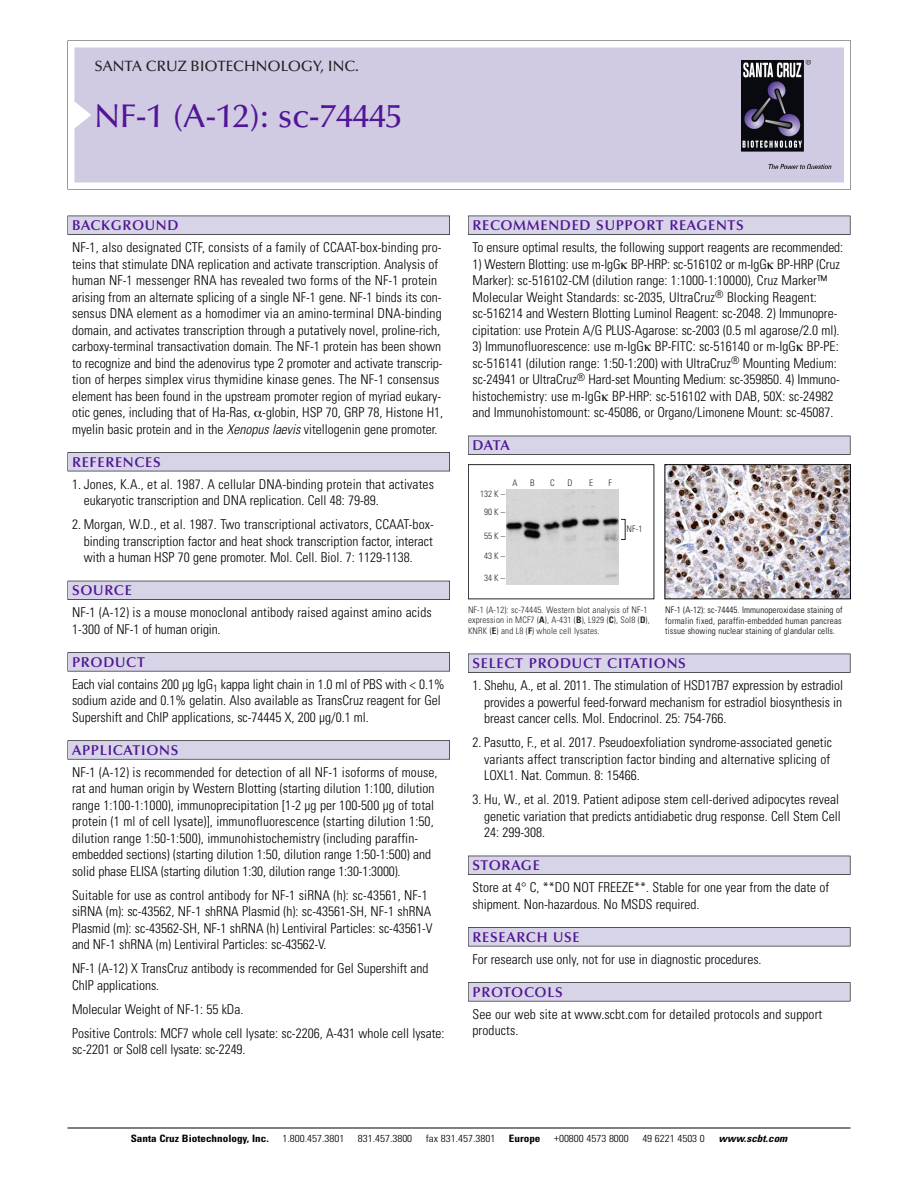
<style>
.page{position:relative;width:918px;height:1188px;background:#fff}
.page>*{position:absolute;margin:0;border:0;box-sizing:border-box;transform-origin:0 0}
.t1{font:500 33px "Optima";color:#511695}
.t2{font:500 15px "Optima";color:#231f20}
.t3{font:600 14.25px "Optima";letter-spacing:.05em;color:#511695}
.t4{font:300 condensed 13.5px/16.5px "Univers";color:#000}
.t5{font:300 condensed 10.2px "Univers";color:#000;scale:1.1 1}
.t6{font:700 condensed 10.2px "Univers";color:#000;scale:1.1 1}
.t7{font:italic 700 condensed 10.2px "Univers";color:#000;scale:1.1 1}
.t8{font:300 condensed 9px/10.5px "Univers";letter-spacing:.015em;color:#272627}
.t9{font:300 condensed 9px/10.5px "Univers";letter-spacing:.015em;color:#000;text-align:justify}
.s1{font-style:italic}
.s2{font-weight:700}
</style>
<div class="page">
<svg style="left:74px;top:41px;width:777px;height:148px"></svg>
<div style="left:74px;top:47px;width:770px;height:135px;background:#d1cae3"></div>
<img style="left:741px;top:60px;width:90px;height:108px">
<div style="left:68px;top:216px;width:382px;height:19px;background:#535256"></div>
<div style="left:68px;top:216px;width:381px;height:18px;background:#d7d4e8"></div>
<div style="left:68px;top:452px;width:382px;height:19px;background:#515155"></div>
<div style="left:68px;top:453px;width:381px;height:18px;background:#d7d4e8"></div>
<div style="left:68px;top:581px;width:382px;height:19px;background:#515057"></div>
<div style="left:68px;top:581px;width:381px;height:18px;background:#d7d4e8"></div>
<div style="left:68px;top:652px;width:382px;height:19px;background:#575659"></div>
<div style="left:68px;top:653px;width:381px;height:18px;background:#d7d4e8"></div>
<svg style="left:68px;top:740px;width:382px;height:20px"></svg>
<div style="left:68px;top:741px;width:381px;height:18px;background:#d7d4e8"></div>
<div style="left:468px;top:216px;width:382px;height:19px;background:#535256"></div>
<div style="left:468px;top:216px;width:382px;height:18px;background:#d7d4e8"></div>
<div style="left:468px;top:436px;width:382px;height:19px;background:#525156"></div>
<div style="left:468px;top:436px;width:382px;height:18px;background:#d7d4e8"></div>
<div style="left:468px;top:654px;width:382px;height:19px;background:#535256"></div>
<div style="left:468px;top:654px;width:382px;height:18px;background:#d7d4e8"></div>
<div style="left:468px;top:856px;width:382px;height:19px;background:#525156"></div>
<div style="left:468px;top:856px;width:382px;height:18px;background:#d7d4e8"></div>
<div style="left:468px;top:927px;width:382px;height:19px;background:#545357"></div>
<div style="left:468px;top:928px;width:382px;height:18px;background:#d7d4e8"></div>
<div style="left:468px;top:982px;width:382px;height:19px;background:#575659"></div>
<div style="left:468px;top:983px;width:382px;height:18px;background:#d7d4e8"></div>
<hr style="left:68px;top:1128px;width:782px;height:1px;background:#000">
<img style="left:666px;top:466px;width:183px;height:131px">
<div style="left:664px;top:464px;width:187px;height:135px;border:1px solid #000"></div>
<div style="left:468px;top:464px;width:186px;height:135px;border:1px solid #272627"></div>
<img style="left:506px;top:489px;width:113px;height:95px">
<p class="t2" style="left:94px;top:60px;width:266px">SANTA CRUZ BIOTECHNOLOGY, INC.</p>
<p class="t1" style="left:94px;top:102px;width:309px">NF-1 (A-12): sc-74445</p>
<p class="t3" style="left:72px;top:219px;width:108px">BACKGROUND</p>
<p class="t4" style="left:72px;top:240px;width:373px">NF-1, also designated CTF, consists of a family of CCAAT-box-binding pro&shy;teins that stimulate DNA replication and activate transcription. Analysis of human NF-1 messenger RNA has revealed two forms of the NF-1 protein arising from an alternate splicing of a single NF-1 gene. NF-1 binds its con&shy;sensus DNA element as a homodimer via an amino-terminal DNA-binding domain, and activates transcription through a putatively novel, proline-rich, carboxy-terminal transactivation domain. The NF-1 protein has been shown to recognize and bind the adenovirus type 2 promoter and activate transcrip&shy;tion of herpes simplex virus thymidine kinase genes. The NF-1 consensus element has been found in the upstream promoter region of myriad eukary&shy;otic genes, including that of Ha-Ras, -globin, HSP 70, GRP 78, Histone H1, myelin basic protein and in the <span class="s1">Xenopus laevis</span>vitellogenin gene promoter.</p>
<p class="t3" style="left:72px;top:456px;width:90px">REFERENCES</p>
<p class="t4" style="left:84px;top:477px;width:352px;text-indent:-12px">1. Jones, K.A., et al. 1987. A cellular DNA-binding protein that activates eukaryotic transcription and DNA replication. Cell 48: 79-89.</p>
<p class="t4" style="left:84px;top:517px;width:352px;text-align:justify;text-indent:-12px">2. Morgan, W.D., et al. 1987. Two transcriptional activators, CCAAT-box&shy;binding transcription factor and heat shock transcription factor, interact with a human HSP 70 gene promoter. Mol. Cell. Biol. 7: 1129-1138.</p>
<p class="t3" style="left:72px;top:584px;width:61px">SOURCE</p>
<p class="t4" style="left:72px;top:606px;width:361px">NF-1 (A-12) is a mouse monoclonal antibody raised against amino acids<br>1-300 of NF-1 of human origin.</p>
<p class="t3" style="left:72px;top:656px;width:74px">PRODUCT</p>
<p class="t4" style="left:72px;top:677px;width:374px">Each vial contains 200 µg IgG<sub>1</sub> kappa light chain in 1.0 ml of PBS with &lt; 0.1% sodium azide and 0.1% gelatin. Also available as TransCruz reagent for Gel<br>Supershift and ChIP applications, sc-74445 X, 200 µg/0.1 ml.</p>
<p class="t3" style="left:72px;top:744px;width:108px">APPLICATIONS</p>
<p class="t4" style="left:72px;top:765px;width:367px">NF-1 (A-12) is recommended for detection of all NF-1 isoforms of mouse, rat and human origin by Western Blotting (starting dilution 1:100, dilution range 1:100-1:1000), immunoprecipitation [1-2 µg per 100-500 µg of total protein (1 ml of cell lysate)], immunofluorescence (starting dilution 1:50, dilution range 1:50-1:500), immunohistochemistry (including paraffin&shy;embedded sections) (starting dilution 1:50, dilution range 1:50-1:500) and solid phase ELISA (starting dilution 1:30, dilution range 1:30-1:3000).</p>
<p class="t4" style="left:72px;top:888px;width:362px">Suitable for use as control antibody for NF-1 siRNA (h): sc-43561, NF-1 siRNA (m): sc-43562, NF-1 shRNA Plasmid (h): sc-43561-SH, NF-1 shRNA Plasmid (m): sc-43562-SH, NF-1 shRNA (h) Lentiviral Particles: sc-43561-V and NF-1 shRNA (m) Lentiviral Particles: sc-43562-V.</p>
<p class="t4" style="left:72px;top:962px;width:358px">NF-1 (A-12) X TransCruz antibody is recommended for Gel Supershift and<br>ChIP applications.</p>
<p class="t4" style="left:72px;top:1002px;width:173px">Molecular Weight of NF-1: 55 kDa.</p>
<p class="t4" style="left:72px;top:1026px;width:374px">Positive Controls: MCF7 whole cell lysate: sc-2206, A-431 whole cell lysate: sc-2201 or Sol8 cell lysate: sc-2249.</p>
<p class="t3" style="left:473px;top:219px;width:273px">RECOMMENDED SUPPORT REAGENTS</p>
<p class="t4" style="left:473px;top:240px;width:372px">To ensure optimal results, the following support reagents are recommended:</p>
<p class="t4" style="left:473px;top:257px;width:369px">1) Western Blotting: use m-IgG BP-HRP: sc-516102 or m-IgG BP-HRP (Cruz Marker): sc-516102-CM (dilution range: 1:1000-1:10000), Cruz Marker™ Molecular Weight Standards: sc-2035, UltraCruz<sup>®</sup> Blocking Reagent: sc-516214 and Western Blotting Luminol Reagent: sc-2048. 2) Immunopre&shy;cipitation: use Protein A/G PLUS-Agarose: sc-2003 (0.5 ml agarose/2.0 ml).</p>
<p class="t4" style="left:473px;top:339px;width:369px">3) Immunofluorescence: use m-IgG BP-FITC: sc-516140 or m-IgG BP-PE: sc-516141 (dilution range: 1:50-1:200) with UltraCruz<sup>®</sup> Mounting Medium: sc-24941 or UltraCruz<sup>®</sup> Hard-set Mounting Medium: sc-359850. 4) Immuno&shy;histochemistry: use m-IgG BP-HRP: sc-516102 with DAB, 50X: sc-24982 and Immunohistomount: sc-45086, or Organo/Limonene Mount: sc-45087.</p>
<p class="t3" style="left:473px;top:439px;width:39px">DATA</p>
<p class="t8" style="left:513px;top:478px;width:7px">A</p>
<p class="t8" style="left:530px;top:478px;width:6px">B</p>
<p class="t8" style="left:550px;top:478px;width:6px">C</p>
<p class="t8" style="left:568px;top:478px;width:7px">D</p>
<p class="t8" style="left:589px;top:478px;width:5px">E</p>
<p class="t8" style="left:608px;top:478px;width:5px">F</p>
<p class="t8" style="left:480px;top:486px;width:26px;line-height:18px;text-align:center">132 K –<br>90K–</p>
<p class="t8" style="left:484px;top:527px;width:22px;line-height:19.6px">55K–<br>43K–</p>
<p class="t8" style="left:484px;top:574px;width:22px">34K–</p>
<p class="t8" style="left:626px;top:524px;width:17px">NF-1</p>
<p class="t8" style="left:468px;top:605px;width:183px">NF-1 (A-12): sc-74445. Western blot analysis of NF-1 expression in MCF7 (<span class="s2">A</span>), A-431 (<span class="s2">B</span>), L929 (<span class="s2">C</span>), Sol8 (<span class="s2">D</span>),<br>KNRK (<span class="s2">E</span>) and L8 (<span class="s2">F</span>) whole cell lysates.</p>
<p class="t9" style="left:665px;top:606px;width:179px">NF-1 (A-12): sc-74445. Immunoperoxidase staining of formalin fixed, paraffin-embedded human pancreas tissue showing nuclear staining of glandular cells.</p>
<p class="t3" style="left:473px;top:657px;width:215px">SELECT PRODUCT CITATIONS</p>
<p class="t4" style="left:484px;top:678px;width:360px;text-align:justify;text-indent:-12px">1. Shehu, A., et al. 2011. The stimulation of HSD17B7 expression by estradiol provides a powerful feed-forward mechanism for estradiol biosynthesis in breast cancer cells. Mol. Endocrinol. 25: 754-766.</p>
<p class="t4" style="left:484px;top:735px;width:349px;text-indent:-12px">2. Pasutto, F., et al. 2017. Pseudoexfoliation syndrome-associated genetic variants affect transcription factor binding and alternative splicing of<br>LOXL1. Nat. Commun. 8: 15466.</p>
<p class="t4" style="left:484px;top:792px;width:358px;text-align:justify;text-indent:-12px">3. Hu, W., et al. 2019. Patient adipose stem cell-derived adipocytes reveal genetic variation that predicts antidiabetic drug response. Cell Stem Cell 24: 299-308.</p>
<p class="t3" style="left:473px;top:859px;width:69px">STORAGE</p>
<p class="t4" style="left:473px;top:880px;width:358px">Store at 4° C, **DO NOT FREEZE**. Stable for one year from the date of shipment. Non-hazardous. No MSDS required.</p>
<p class="t3" style="left:473px;top:931px;width:109px">RESEARCH USE</p>
<p class="t4" style="left:473px;top:952px;width:291px">For research use only, not for use in diagnostic procedures.</p>
<p class="t3" style="left:473px;top:986px;width:92px">PROTOCOLS</p>
<p class="t4" style="left:473px;top:1007px;width:351px">See our web site at www.scbt.com for detailed protocols and support products.</p>
<p class="t6" style="left:131px;top:1135px;width:127px">Santa Cruz Biotechnology, Inc.</p>
<p class="t5" style="left:282px;top:1135px;width:58px">1.800.457.3801</p>
<p class="t5" style="left:358px;top:1135px;width:51px">831.457.3800</p>
<p class="t5" style="left:426px;top:1135px;width:65px">fax 831.457.3801</p>
<p class="t6" style="left:509px;top:1135px;width:30px">Europe</p>
<p class="t5" style="left:554px;top:1135px;width:69px">+00800 4573 8000</p>
<p class="t5" style="left:642px;top:1135px;width:58px">49 6221 4503 0</p>
<p class="t7" style="left:719px;top:1135px;width:66px">www.scbt.com</p>
</div>
